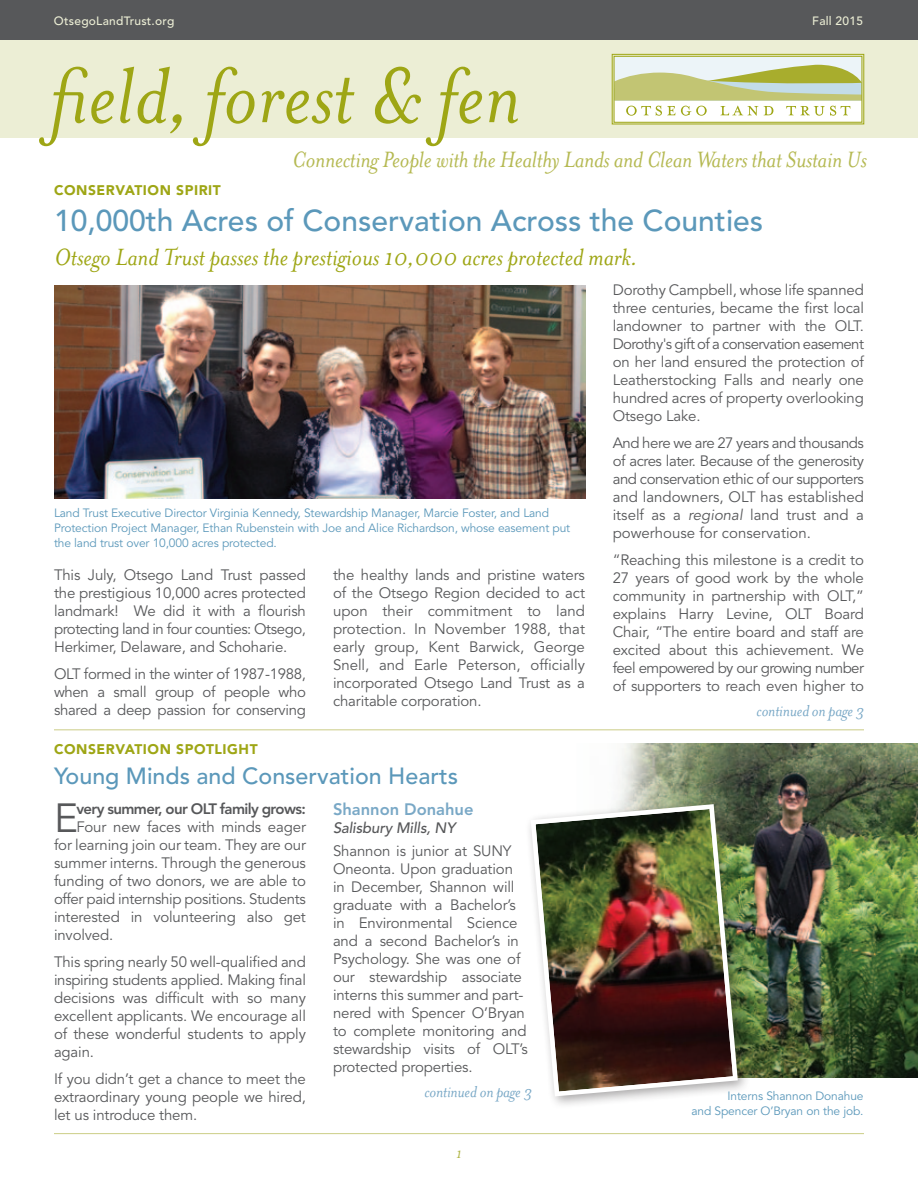
<style>
.page{position:relative;width:918px;height:1188px;background:#fff}
.page>*{position:absolute;margin:0;border:0;box-sizing:border-box;transform-origin:0 0}
.t1{font:italic 90px "Mrs Eaves";color:#9ea615}
.t2{font:40.35px "Avenir";color:#57585a}
.t3{font:500 30px "Avenir";color:#5b98ba}
.t4{font:italic 27px "Mrs Eaves";color:#9ea615}
.t5{font:italic 25.5px "Mrs Eaves";letter-spacing:-.01em;color:#b5b952}
.t6{font:500 23.25px "Avenir";color:#5b98ba}
.t7{font:italic 18px "Mrs Eaves";letter-spacing:-.01em;color:#79a8c6}
.t8{font:800 16.5px "Avenir";color:#79a8c6}
.t9{font:italic 16.5px "Mrs Eaves";color:#b0b646}
.t10{font:15px/18px "Avenir";letter-spacing:-.01em;color:#57585a;text-align:justify}
.t11{font:800 15px "Avenir";letter-spacing:-.04em;color:#57585a}
.t12{font:italic 500 15px "Avenir";letter-spacing:-.01em;color:#57585a}
.t13{font:900 13.8px "Avenir";letter-spacing:.04em;color:#9ea615}
.t14{font:12px/15px "Avenir";letter-spacing:-.01em;color:#5b98ba;text-align:right}
.t15{font:500 12px "Avenir";letter-spacing:.02em;color:#eceed5}
.s1{font-style:italic}
</style>
<div class="page">
<img style="left:54px;top:285px;width:531px;height:214px">
<div style="left:0;top:40px;width:918px;height:98px;background:#eceed5"></div>
<div style="left:0;top:0;width:918px;height:40px;background:#57585a"></div>
<hr style="left:54px;top:1133px;width:810px;height:1px;background:#cbcd86">
<div style="left:612px;top:54px;width:252px;height:70px;border:1px solid #9ea615"></div>
<div style="left:614px;top:56px;width:248px;height:66px;background:#fff"></div>
<div style="left:614px;top:56px;width:248px;height:44px;background:#ecf4f8"></div>
<svg style="left:616px;top:65px;width:244px;height:35px"></svg>
<div style="left:614px;top:56px;width:248px;height:66px;border:1px solid #9ea615"></div>
<svg style="left:626px;top:106px;width:224px;height:10px"></svg>
<hr style="left:54px;top:729px;width:810px;height:1px;background:#cbcd86">
<img style="left:619px;top:743px;width:299px;height:335px">
<div style="left:525px;top:798px;width:226px;height:312px;background:#231f20;opacity:.4"></div>
<img style="left:528px;top:802px;width:212px;height:297px">
<p class="t15" style="left:54px;top:14px;width:122px">OtsegoLandTrust.org</p>
<p class="t15" style="left:812px;top:14px;width:52px">Fall 2015</p>
<h1 class="t1" style="left:50px;top:47px;width:473px">field, forest &amp; fen</h1>
<h3 class="t5" style="left:292px;top:146px;width:576px">Connecting People with the Healthy Lands and Clean Waters that Sustain Us</h3>
<p class="t13" style="left:54px;top:181px;width:168px">CONSERVATION SPIRIT</p>
<h3 class="t3" style="left:54px;top:204px;width:711px">10,000th Acres of Conservation Across the Counties</h3>
<h3 class="t4" style="left:54px;top:242px;width:585px">Otsego Land Trust passes the prestigious 10,000 acres protected mark.</h3>
<p class="t14" style="left:54px;top:505px;width:518px;text-align:left">Land Trust Executive Director Virginia Kennedy, Stewardship Manager, Marcie Foster, and Land<br>Protection Project Manager, Ethan Rubenstein with Joe and Alice Richardson, whose easement put the land trust over 10,000 acres protected.</p>
<p class="t10" style="left:54px;top:566px;width:254px">This July, Otsego Land Trust passed the prestigious 10,000 acres protected landmark! We did it with a flourish protecting land in four counties: Otsego, Herkimer, Delaware, and Schoharie.</p>
<p class="t10" style="left:54px;top:665px;width:254px">OLT formed in the winter of 1987-1988, when a small group of people who shared a deep passion for conserving</p>
<p class="t10" style="left:333px;top:566px;width:254px">the healthy lands and pristine waters of the Otsego Region decided to act upon their commitment to land protection. In November 1988, that early group, Kent Barwick, George Snell, and Earle Peterson, officially incorporated Otsego Land Trust as a charitable corporation.</p>
<p class="t13" style="left:54px;top:741px;width:12px">CONS</p>
<p class="t13" style="left:97px;top:741px;width:20px">ERVATION</p>
<p class="t13" style="left:176px;top:741px;width:11px">SPOTLIGHT</p>
<h3 class="t6" style="left:54px;top:762px;width:405px">Young Minds and Conservation Hearts</h3>
<h2 class="t2" style="left:54px;top:795px;width:25px">E</h2>
<p class="t11" style="left:76px;top:800px;width:231px">very summer, our OLT family grows:</p>
<p class="t10" style="left:54px;top:818px;width:254px;text-indent:22px">Four new faces with minds eager for learning join our team. They are our summer interns. Through the generous funding of two donors, we are able to offer paid internship positions. Students interested in volunteering also get involved.</p>
<p class="t10" style="left:54px;top:953px;width:254px">This spring nearly 50 well-qualified and inspiring students applied. Making final decisions was difficult with so many excellent applicants. We encourage all of these wonderful students to apply again.</p>
<p class="t10" style="left:54px;top:1070px;width:253px">If you didn’t get a chance to meet the extraordinary young people we hired, let us introduce them.</p>
<p class="t8" style="left:333px;top:800px;width:142px">Shannon Donahue</p>
<p class="t12" style="left:333px;top:819px;width:124px">Salisbury Mills, NY</p>
<p class="t10" style="left:333px;top:843px;width:196px;text-align:left">Shannon is junior at SUNY<br>Oneonta. Upon graduation in December, Shannon will graduate with a Bachelor’s in Environmental Science and a second Bachelor’s in<br>Psychology. She was one of our stewardship associate interns this summer and part&shy;nered with Spencer O’Bryan to complete monitoring and stewardship visits of OLT’s protected properties.</p>
<p class="t7" style="left:424px;top:1082px;width:109px">continued on page 3</p>
<p class="t9" style="left:456px;top:1144px;width:7px">1</p>
<p class="t10" style="left:613px;top:281px;width:253px">Dorothy Campbell, whose life spanned three centuries, became the first local landowner to partner with the OLT.<br>Dorothy's gift of a conservation easement on her land ensured the protection of Leatherstocking Falls and nearly one hundred acres of property overlooking Otsego Lake.</p>
<p class="t10" style="left:613px;top:434px;width:253px">And here we are 27 years and thousands of acres later. Because of the generosity and conservation ethic of our supporters and landowners, OLT has established itself as a <span class="s1">regional</span> land trust and a powerhouse for conservation.</p>
<p class="t10" style="left:613px;top:551px;width:253px">“Reaching this milestone is a credit to 27 years of good work by the whole community in partnership with OLT,” explains Harry Levine, OLT Board Chair, “The entire board and staff are excited about this achievement. We feel empowered by our growing number of supporters to reach even higher to</p>
<p class="t7" style="left:757px;top:701px;width:109px">continued on page 3</p>
<p class="t14" style="left:691px;top:1089px;width:174px">Interns Shannon Donahue<br>and Spencer O’Bryan on the job.</p>
</div>
